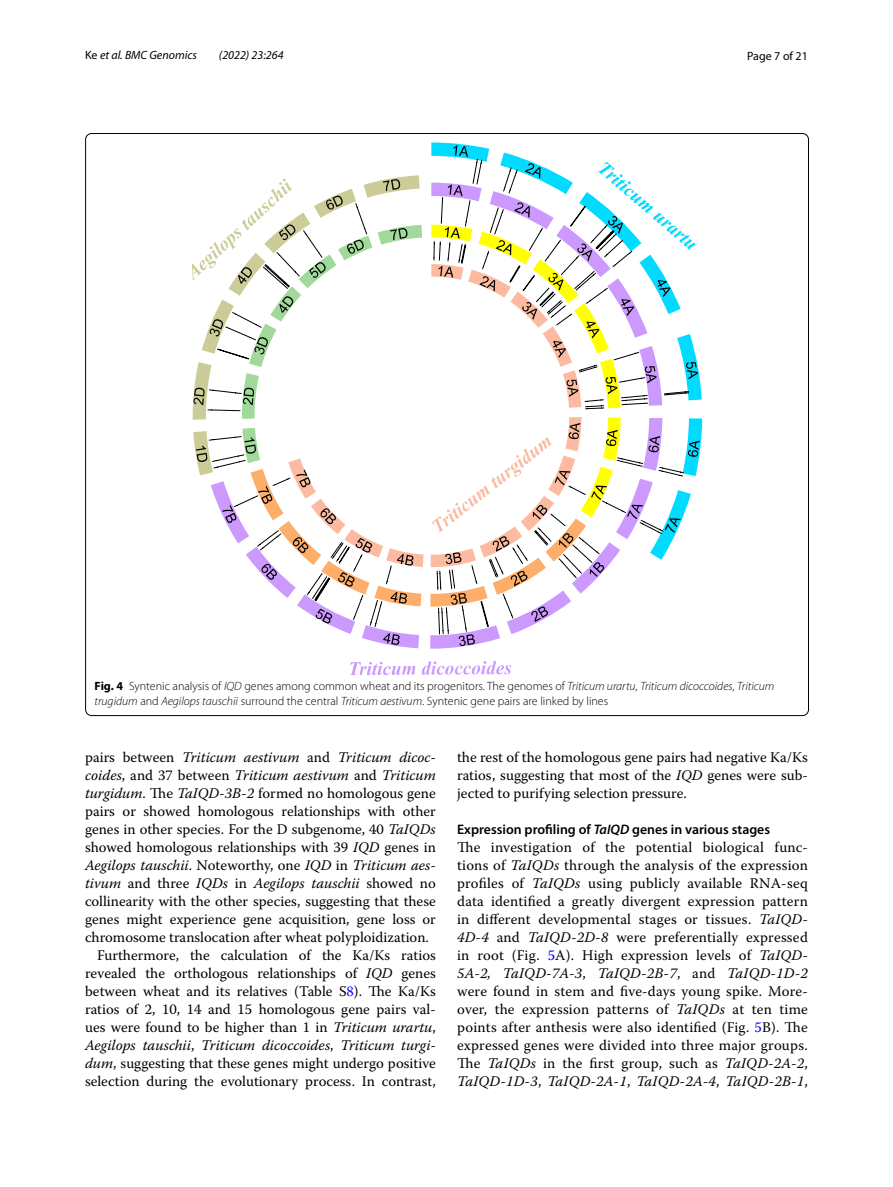
<style>
.page{position:relative;width:893px;height:1187px;background:#fff}
.page>*{position:absolute;margin:0;border:0;box-sizing:border-box;transform-origin:0 0}
.t1{font:14.7px/18px "Warnock Pro";color:#000;text-align:justify}
.t2{font:italic 14.7px "Warnock Pro";color:#000}
.t3{font:600 13.8px "Myriad Pro";color:#000}
.t4{font:300 12px/15px "Myriad Pro";color:#000}
.t5{font:italic 12px "Myriad Pro";color:#000}
.t6{font:12px "Myriad Pro";color:#000}
.s1{font-style:normal}
.s2{font-weight:700}
.s3{font-style:italic}
.s4{color:#00f}
</style>
<div class="page">
<svg style="left:193px;top:428px;width:231px;height:220px"></svg>
<svg style="left:431px;top:142px;width:271px;height:266px"></svg>
<svg style="left:192px;top:175px;width:230px;height:244px"></svg>
<svg style="left:430px;top:417px;width:272px;height:231px"></svg>
<svg style="left:350px;top:661px;width:161px;height:14px"></svg>
<p class="t5" style="left:85px;top:48px;width:114px"><span class="s1">Ke</span> et al. BMC Genomics</p>
<p class="t5" style="left:219px;top:48px;width:66px">(2022) 23:264</p>
<p class="t6" style="left:747px;top:48px;width:62px">Page 7 of 21</p>
<p class="t4" style="left:95px;top:679px;width:681px"><span class="s2">Fig. 4</span> Syntenic analysis of <span class="s3">IQD</span> genes among common wheat and its progenitors. The genomes of <span class="s3">Triticum urartu</span>, <span class="s3">Triticum dicoccoides</span>, <span class="s3">Triticum trugidum</span> and <span class="s3">Aegilops tauschii</span> surround the central <span class="s3">Triticum aestivum</span>. Syntenic gene pairs are linked by lines</p>
<p class="t2" style="left:85px;top:748px;width:352px"><span class="s1">pairs between</span> Triticum aestivum <span class="s1">and</span> Triticum dicoc-</p>
<p class="t2" style="left:85px;top:766px;width:352px">coides<span class="s1">, and 37 between</span> Triticum aestivum <span class="s1">and</span> Triticum</p>
<p class="t1" style="left:85px;top:784px;width:352px"><span class="s3">turgidum</span>. The <span class="s3">TaIQD-3B-2</span> formed no homologous gene</p>
<p class="t1" style="left:85px;top:802px;width:352px">pairs or showed homologous relationships with other</p>
<p class="t1" style="left:85px;top:820px;width:352px">genes in other species. For the D subgenome, 40 <span class="s3">TaIQDs</span></p>
<p class="t1" style="left:85px;top:838px;width:352px">showed homologous relationships with 39 <span class="s3">IQD</span> genes in</p>
<p class="t2" style="left:85px;top:856px;width:352px">Aegilops tauschii<span class="s1">. Noteworthy, one</span> IQD <span class="s1">in</span> Triticum aes-</p>
<p class="t2" style="left:85px;top:874px;width:352px">tivum <span class="s1">and three</span> IQDs <span class="s1">in</span> Aegilops tauschii <span class="s1">showed no</span></p>
<p class="t1" style="left:85px;top:892px;width:352px">collinearity with the other species, suggesting that these</p>
<p class="t1" style="left:85px;top:910px;width:352px">genes might experience gene acquisition, gene loss or</p>
<p class="t1" style="left:85px;top:928px;width:345px">chromosome translocation after wheat polyploidization.</p>
<p class="t1" style="left:97px;top:946px;width:340px">Furthermore, the calculation of the Ka/Ks ratios</p>
<p class="t1" style="left:85px;top:964px;width:352px">revealed the orthologous relationships of <span class="s3">IQD</span> genes</p>
<p class="t1" style="left:85px;top:982px;width:352px">between wheat and its relatives (Table S<span class="s4">8</span>). The Ka/Ks</p>
<p class="t1" style="left:85px;top:1000px;width:352px">ratios of 2, 10, 14 and 15 homologous gene pairs val-</p>
<p class="t1" style="left:85px;top:1018px;width:352px">ues were found to be higher than 1 in <span class="s3">Triticum urartu</span>,</p>
<p class="t2" style="left:85px;top:1036px;width:352px">Aegilops tauschii<span class="s1">,</span> Triticum dicoccoides<span class="s1">,</span> Triticum turgi-</p>
<p class="t1" style="left:85px;top:1054px;width:352px"><span class="s3">dum</span>, suggesting that these genes might undergo positive</p>
<p class="t1" style="left:85px;top:1072px;width:352px">selection during the evolutionary process. In contrast,</p>
<p class="t1" style="left:457px;top:748px;width:352px">the rest of the homologous gene pairs had negative Ka/Ks ratios, suggesting that most of the <span class="s3">IQD</span> genes were sub&shy;jected to purifying selection pressure.</p>
<p class="t3" style="left:457px;top:820px;width:314px">Expression profiling of <span class="s3">TaIQD</span> genes in various stages</p>
<p class="t1" style="left:457px;top:838px;width:352px">The investigation of the potential biological func&shy;tions of <span class="s3">TaIQDs</span> through the analysis of the expression profiles of <span class="s3">TaIQDs</span> using publicly available RNA-seq data identified a greatly divergent expression pattern in different developmental stages or tissues. <span class="s3">TaIQD-4D-4</span> and <span class="s3">TaIQD-2D-8</span> were preferentially expressed in root (Fig. <span class="s4">5</span>A). High expression levels of <span class="s3">TaIQD-5A-2, TaIQD-7A-3</span>, <span class="s3">TaIQD-2B-7</span>, and <span class="s3">TaIQD-1D-2 </span>were found in stem and five-days young spike. More&shy;over, the expression patterns of <span class="s3">TaIQDs</span> at ten time points after anthesis were also identified (Fig. <span class="s4">5</span>B). The expressed genes were divided into three major groups.<br>The <span class="s3">TaIQDs</span> in the first group, such as <span class="s3">TaIQD-2A-2</span>, <span class="s3">TaIQD-1D-3</span>, <span class="s3">TaIQD-2A-1</span>, <span class="s3">TaIQD-2A-4</span>, <span class="s3">TaIQD-2B-1</span>,</p>
</div>
